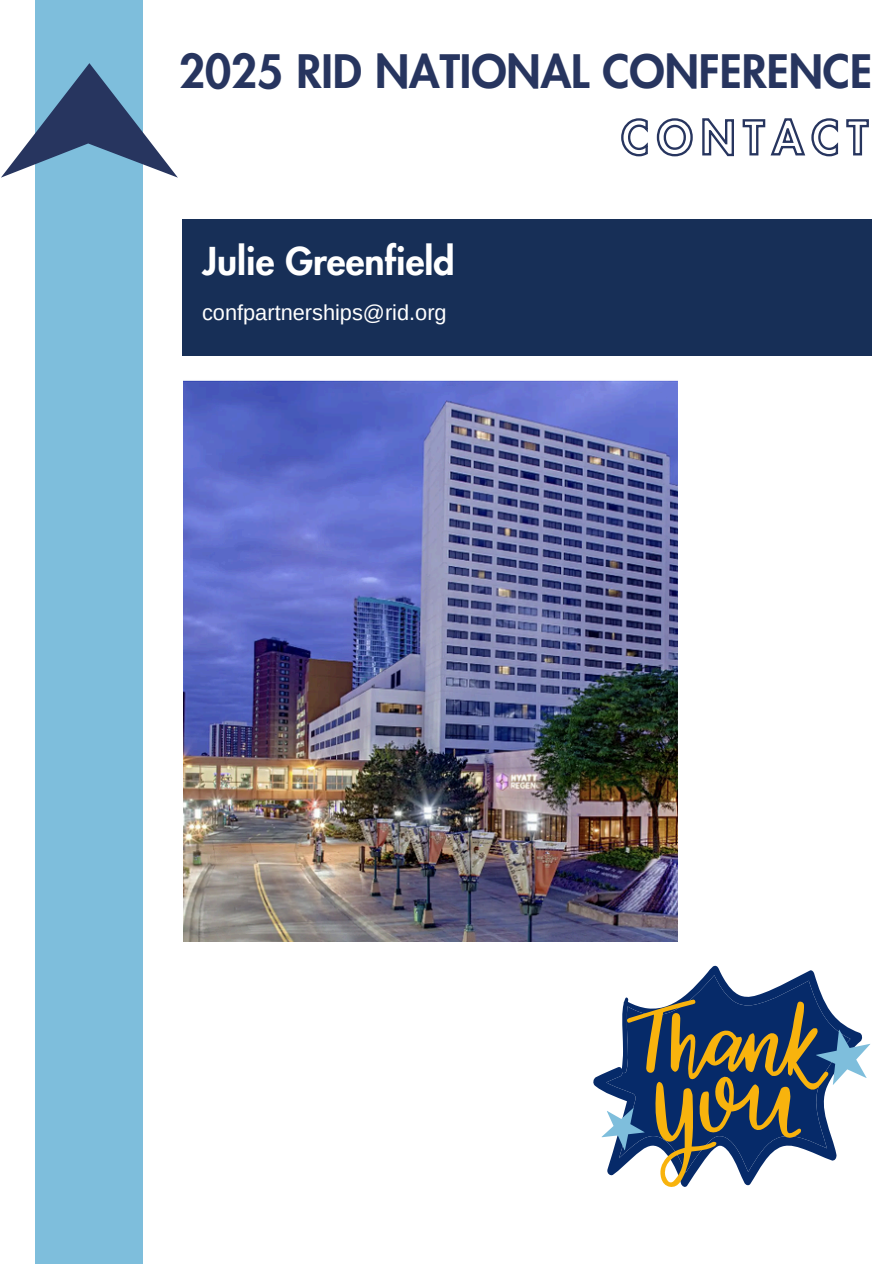
<style>
.page{position:relative;width:894px;height:1264px;background:#fff}
.page>*{position:absolute;margin:0;border:0;box-sizing:border-box;transform-origin:0 0}
.t1{font:800 45px "Futura LT Pro";color:#27355f}
.t2{font:800 37.5px "Futura LT Pro";color:#fff}
.t3{font:21.75px "Arimo";color:#fff}
</style>
<div class="page">
<div style="left:183px;top:219px;width:688px;height:137px;background:#172f57"></div>
<svg style="left:593px;top:965px;width:222px;height:125px"></svg>
<svg style="left:606px;top:975px;width:217px;height:23px"></svg>
<img style="left:184px;top:380px;width:492px;height:561px">
<svg style="left:601px;top:998px;width:269px;height:189px"></svg>
<div style="left:36px;top:0;width:107px;height:1263px;background:#7ebedc"></div>
<svg style="left:1px;top:63px;width:177px;height:115px"></svg>
<svg style="left:621px;top:118px;width:248px;height:39px"></svg>
<p class="t1" style="left:179px;top:50px;width:694px">2025 RID NATIONAL CONFERENCE</p>
<h1 class="t2" style="left:202px;top:244px;width:253px">Julie Greenfield</h1>
<h1 class="t3" style="left:202px;top:300px;width:246px">confpartnerships@rid.org</h1>
</div>
